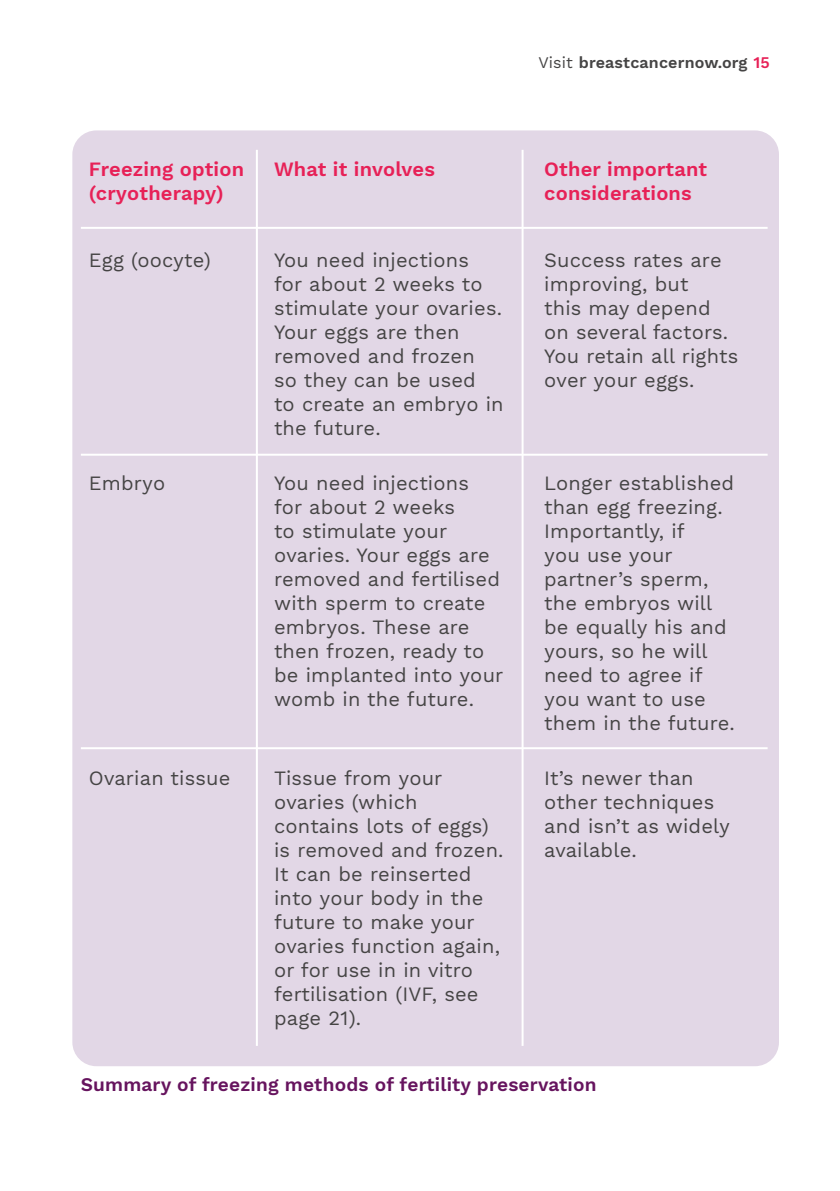
<style>
.page{position:relative;width:840px;height:1191px;background:#fff}
.page>*{position:absolute;margin:0;border:0;box-sizing:border-box;transform-origin:0 0}
.t1{font:20px/24px "Work Sans";letter-spacing:.01em;color:#454444}
.t2{font:600 20px/24px "Work Sans";letter-spacing:.01em;color:#e72157}
.t3{font:600 19px "Work Sans";letter-spacing:.01em;color:#66145e}
.t4{font:600 16px "Work Sans";letter-spacing:.01em;color:#454444}
.s1{font-weight:400}
.s2{color:#e72157}
</style>
<div class="page">
<div style="left:72px;top:130px;width:706px;height:936px;background:#e2d7e6;border-radius:24px"></div>
<hr style="left:256px;top:150px;width:2px;height:896px;background:#fff">
<hr style="left:521px;top:150px;width:2px;height:896px;background:#fff">
<hr style="left:81px;top:454px;width:686px;height:2px;background:#fff">
<hr style="left:81px;top:747px;width:686px;height:2px;background:#fff">
<hr style="left:81px;top:227px;width:686px;height:2px;background:#fff">
<p class="t4" style="left:538px;top:53px;width:233px"><span class="s1">Visit</span> breastcancernow.org <span class="s2">15</span></p>
<p class="t2" style="left:89px;top:158px;width:157px">Freezing option (cryotherapy)</p>
<p class="t2" style="left:274px;top:158px;width:162px">What it involves</p>
<p class="t2" style="left:544px;top:158px;width:164px">Other important considerations</p>
<p class="t1" style="left:89px;top:249px;width:123px">Egg (oocyte)</p>
<p class="t1" style="left:274px;top:249px;width:231px">You need injections<br>for about 2 weeks to stimulate your ovaries.<br>Your eggs are then removed and frozen<br>so they can be used<br>to create an embryo in the future.</p>
<p class="t1" style="left:544px;top:249px;width:196px">Success rates are improving, but<br>this may depend on several factors.<br>You retain all rights over your eggs.</p>
<p class="t1" style="left:89px;top:472px;width:78px">Embryo</p>
<p class="t1" style="left:274px;top:472px;width:231px">You need injections<br>for about 2 weeks<br>to stimulate your ovaries. Your eggs are removed and fertilised with sperm to create embryos. These are then frozen, ready to be implanted into your womb in the future.</p>
<p class="t1" style="left:544px;top:472px;width:192px">Longer established than egg freezing.<br>Importantly, if<br>you use your partner’s sperm, the embryos will be equally his and yours, so he will need to agree if you want to use them in the future.</p>
<p class="t1" style="left:89px;top:767px;width:143px">Ovarian tissue</p>
<p class="t1" style="left:274px;top:767px;width:231px">Tissue from your ovaries (which contains lots of eggs) is removed and frozen.<br>It can be reinserted into your body in the future to make your ovaries function again, or for use in in vitro fertilisation (IVF, see page 21).</p>
<p class="t1" style="left:544px;top:767px;width:187px">It’s newer than other techniques and isn’t as widely available.</p>
<p class="t3" style="left:81px;top:1073px;width:517px">Summary of freezing methods of fertility preservation</p>
</div>
